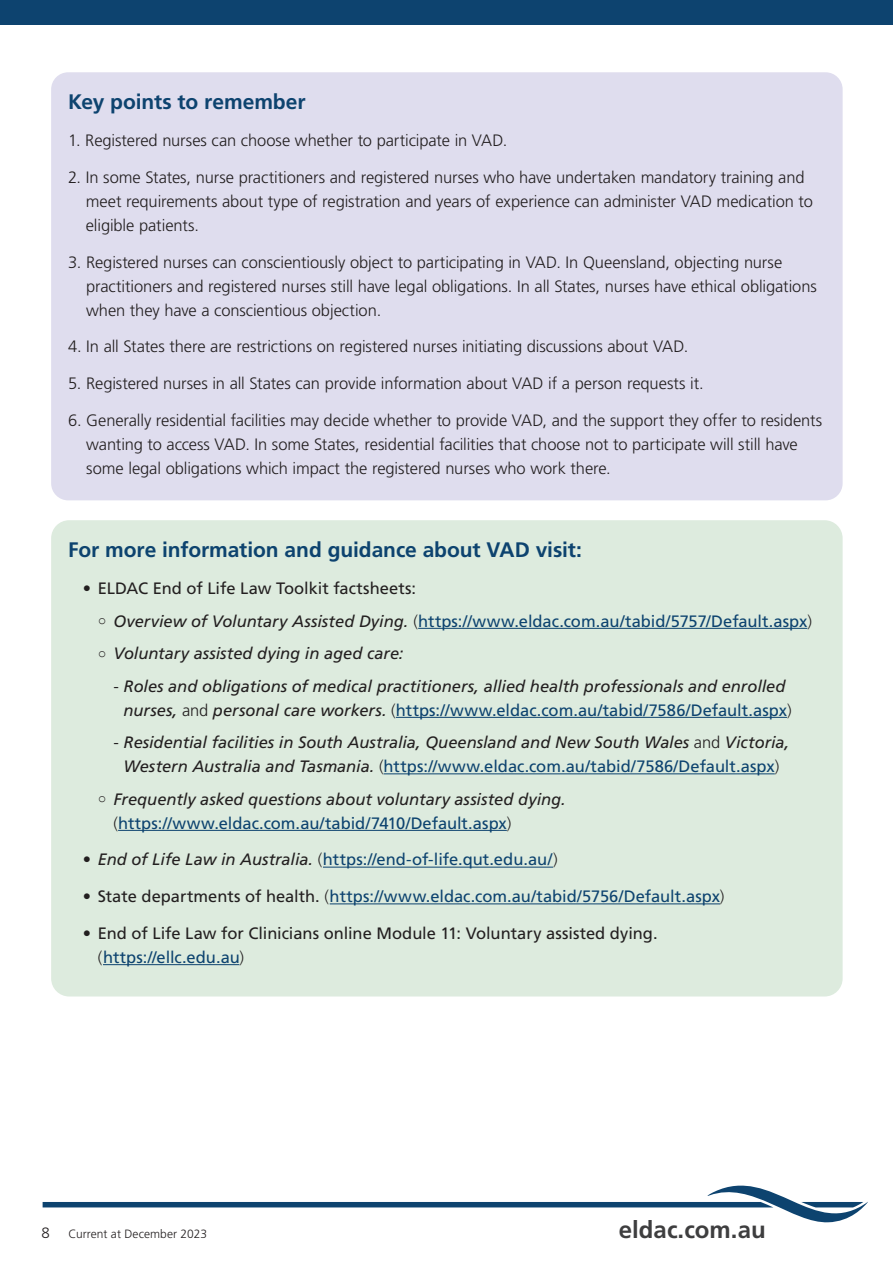
<style>
.page{position:relative;width:893px;height:1263px;background:#fff}
.page>*{position:absolute;margin:0;border:0;box-sizing:border-box;transform-origin:0 0}
._16pt_Frutiger_bold_email{font:700 24px "Frutiger LT Pro";color:#3e3e3f}
._14pt_Text_Heading{font:700 21px "Frutiger LT Pro";letter-spacing:-.005em;color:#0d436f}
._11pt_text{font:300 16.5px/24px "Frutiger LT Pro";letter-spacing:-.005em;color:#231f20}
.Level_2_bullet{font:italic 16.5px/24px "Frutiger LT Pro";letter-spacing:-.005em;color:#231f20}
.Bullets{font:16.5px "Frutiger LT Pro";color:#0d436f}
.Bullets-2{font:16.5px/24px "Frutiger LT Pro";letter-spacing:-.005em;color:#231f20}
.Level_2_bullet-2{font:16.5px "Frutiger LT Pro";color:#0d436f}
.t1{font:300 15px "Frutiger LT Pro";color:#231f20}
._11pt_text-2{font:300 12px "Frutiger LT Pro";letter-spacing:.005em;color:#231f20}
.s1{font-weight:300}
.s2{font-family:"Courier New";font-size:13.5px;color:#231f20}
.s3{font-style:italic;color:#231f20}
.s4{font-weight:300;color:#231f20}
.s5{font-family:"Courier New";font-style:normal;font-size:13.5px}
.s6{font-weight:300;font-style:normal}
.s7{font-style:normal;color:#0d436f}
.s8{color:#231f20}
.s9{color:#0d436f}
</style>
<div class="page">
<svg style="left:43px;top:1185px;width:825px;height:38px"></svg>
<div style="left:51px;top:520px;width:792px;height:476px;background:#ddebde;border-radius:18px"></div>
<div style="left:51px;top:72px;width:792px;height:428px;background:#dfddee;border-radius:17px"></div>
<div style="left:0;top:0;width:893px;height:25px;background:#0d436f"></div>
<hr style="left:418px;top:628px;width:389px;height:1px;background:#0d436f">
<hr style="left:396px;top:717px;width:391px;height:1px;background:#0d436f">
<hr style="left:384px;top:773px;width:391px;height:1px;background:#0d436f">
<hr style="left:118px;top:830px;width:389px;height:1px;background:#0d436f">
<hr style="left:323px;top:867px;width:230px;height:1px;background:#0d436f">
<hr style="left:330px;top:903px;width:390px;height:1px;background:#0d436f">
<hr style="left:103px;top:964px;width:136px;height:1px;background:#0d436f">
<h2 class="_14pt_Text_Heading" style="left:68px;top:89px;width:239px">Key points to remember</h2>
<p class="_11pt_text" style="left:68px;top:128px;width:441px">1. Registered nurses can choose whether to participate in VAD.</p>
<p class="_11pt_text" style="left:86px;top:165px;width:729px;text-indent:-18px">2. In some States, nurse practitioners and registered nurses who have undertaken mandatory training and meet requirements about type of registration and years of experience can administer VAD medication to eligible patients.</p>
<p class="_11pt_text" style="left:86px;top:250px;width:732px;text-indent:-18px">3. Registered nurses can conscientiously object to participating in VAD. In Queensland, objecting nurse practitioners and registered nurses still have legal obligations. In all States, nurses have ethical obligations when they have a conscientious objection.</p>
<p class="_11pt_text" style="left:68px;top:335px;width:622px">4. In all States there are restrictions on registered nurses initiating discussions about VAD.</p>
<p class="_11pt_text" style="left:68px;top:371px;width:637px">5. Registered nurses in all States can provide information about VAD if a person requests it.</p>
<p class="_11pt_text" style="left:86px;top:408px;width:737px;text-indent:-18px">6. Generally residential facilities may decide whether to provide VAD, and the support they offer to residents wanting to access VAD. In some States, residential facilities that choose not to participate will still have some legal obligations which impact the registered nurses who work there.</p>
<h2 class="_14pt_Text_Heading" style="left:68px;top:538px;width:515px">For more information and guidance about VAD visit:</h2>
<p class="Bullets-2" style="left:83px;top:576px;width:335px"><span class="s1">•</span> ELDAC End of Life Law Toolkit factsheets:</p>
<p class="Level_2_bullet-2" style="left:98px;top:611px;width:715px"><span class="s2">o</span> <span class="s3">Overview of Voluntary Assisted Dying.</span> <span class="s4">(</span>https://www.eldac.com.au/tabid/5757/Default.aspx<span class="s4">)</span></p>
<p class="Level_2_bullet" style="left:98px;top:641px;width:307px"><span class="s5">o</span> Voluntary assisted dying in aged care:</p>
<p class="Level_2_bullet" style="left:124px;top:674px;width:669px;text-indent:-10px"><span class="s6">-</span> Roles and obligations of medical practitioners, allied health professionals and enrolled nurses, <span class="s6">and</span> personal care workers. <span class="s6">(</span><span class="s7">https://www.eldac.com.au/tabid/7586/Default.aspx</span><span class="s6">)</span></p>
<p class="Level_2_bullet" style="left:114px;top:730px;width:677px;text-align:center"><span class="s6">-</span> Residential facilities in South Australia, Queensland and New South Wales <span class="s6">and</span> Victoria,<br>Western Australia and Tasmania. <span class="s6">(</span><span class="s7">https://www.eldac.com.au/tabid/7586/Default.aspx</span><span class="s6">)</span></p>
<p class="Level_2_bullet" style="left:114px;top:787px;width:454px;text-indent:-15px"><span class="s5">o</span> Frequently asked questions about voluntary assisted dying. <span class="s6">(</span><span class="s7">https://www.eldac.com.au/tabid/7410/Default.aspx</span><span class="s6">)</span></p>
<p class="Bullets" style="left:83px;top:850px;width:476px"><span class="s4">•</span> <span class="s3">End of Life Law in Australia.</span> <span class="s4">(</span>https://end-of-life.qut.edu.au/<span class="s4">)</span></p>
<p class="Bullets" style="left:83px;top:887px;width:643px"><span class="s4">•</span> <span class="s8">State departments of health.</span> <span class="s4">(</span>https://www.eldac.com.au/tabid/5756/Default.aspx<span class="s4">)</span></p>
<p class="Bullets-2" style="left:98px;top:921px;width:561px;text-indent:-15px"><span class="s1">•</span> End of Life Law for Clinicians online Module 11: Voluntary assisted dying. <span class="s1">(</span><span class="s9">https://ellc.edu.au</span><span class="s1">)</span></p>
<p class="t1" style="left:42px;top:1224px;width:10px">8</p>
<p class="_11pt_text-2" style="left:68px;top:1227px;width:140px">Current at December 2023</p>
<p class="_16pt_Frutiger_bold_email" style="left:619px;top:1215px;width:148px">eldac.com.au</p>
</div>
